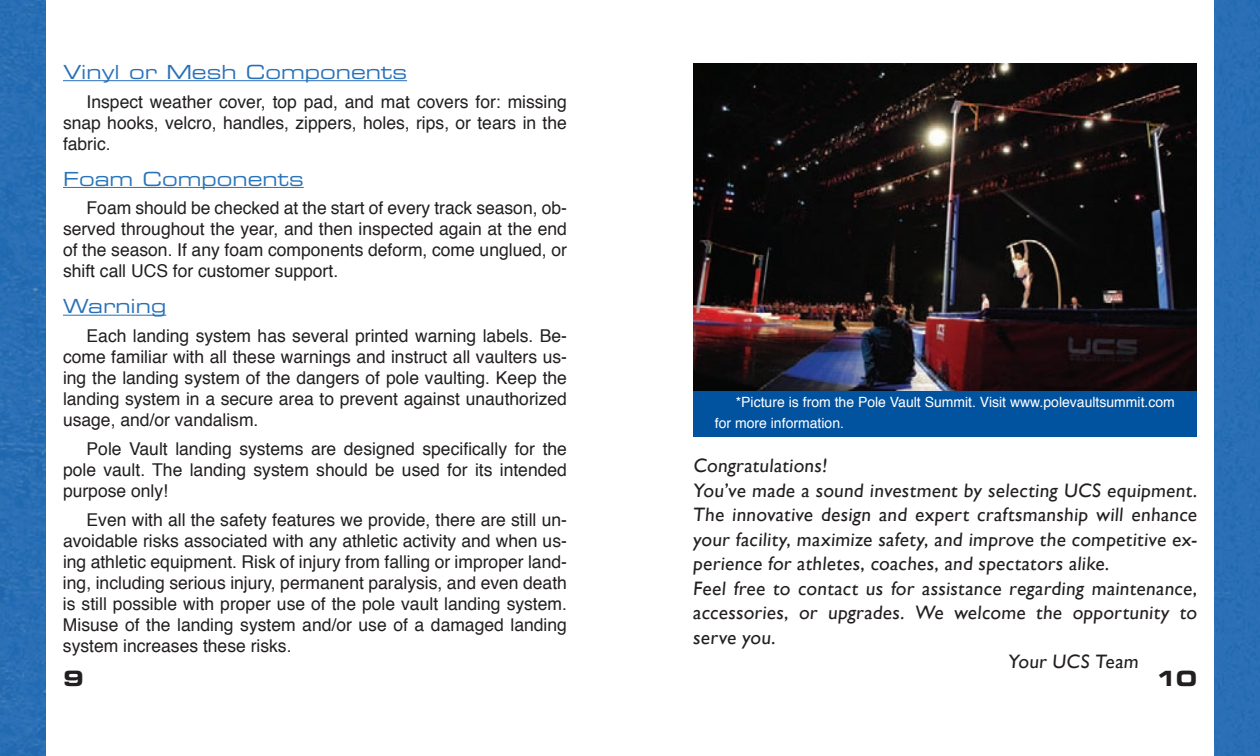
<style>
.page{position:relative;width:1260px;height:756px;background:#fff}
.page>*{position:absolute;margin:0;border:0;box-sizing:border-box;transform-origin:0 0}
.t1{font:21px "Eurostile Bold Extended Two";color:#231f20}
.t2{font:19.43px "Gill Sans";letter-spacing:.01em;color:#231f20}
.t3{font:19.43px "Eurostile Extended Two";color:#2970b8}
.t4{font:19.43px "Eurostile Extended Two";color:#2873ba}
.t5{font:17.68px/21px "Helvetica";color:#231f20;text-align:justify}
.t6{font:14.17px/21px "Helvetica";color:#fff}
</style>
<div class="page">
<img style="left:0;top:0;width:46px;height:756px">
<img style="left:1214px;top:0;width:46px;height:756px">
<hr style="left:63px;top:80px;width:344px;height:1px;background:#2970b8">
<hr style="left:63px;top:187px;width:241px;height:1px;background:#2873ba">
<hr style="left:63px;top:315px;width:103px;height:1px;background:#2970b8">
<img style="left:693px;top:63px;width:504px;height:328px">
<div style="left:693px;top:391px;width:504px;height:46px;background:#0153a0"></div>
<p class="t3" style="left:63px;top:59px;width:346px">Vinyl or Mesh Components</p>
<p class="t5" style="left:63px;top:91px;width:505px;text-indent:24px">Inspect weather cover, top pad, and mat covers for: missing snap hooks, velcro, handles, zippers, holes, rips, or tears in the fabric.</p>
<p class="t4" style="left:63px;top:165px;width:242px">Foam Components</p>
<p class="t5" style="left:63px;top:198px;width:505px;text-indent:24px">Foam should be checked at the start of every track season, ob&shy;served throughout the year, and then inspected again at the end of the season. If any foam components deform, come unglued, or shift call UCS for customer support.</p>
<p class="t3" style="left:63px;top:293px;width:105px">Warning</p>
<p class="t5" style="left:63px;top:326px;width:505px;text-indent:24px">Each landing system has several printed warning labels. Be&shy;come familiar with all these warnings and instruct all vaulters us&shy;ing the landing system of the dangers of pole vaulting. Keep the landing system in a secure area to prevent against unauthorized usage, and/or vandalism.</p>
<p class="t5" style="left:63px;top:439px;width:505px;text-indent:24px">Pole Vault landing systems are designed specifically for the pole vault. The landing system should be used for its intended purpose only!</p>
<p class="t5" style="left:63px;top:510px;width:505px;text-indent:24px">Even with all the safety features we provide, there are still un&shy;avoidable risks associated with any athletic activity and when us&shy;ing athletic equipment. Risk of injury from falling or improper land&shy;ing, including serious injury, permanent paralysis, and even death is still possible with proper use of the pole vault landing system.<br>Misuse of the landing system and/or use of a damaged landing system increases these risks.</p>
<p class="t6" style="left:715px;top:392px;width:462px;text-indent:21px">*Picture is from the Pole Vault Summit. Visit www.polevaultsummit.com for more information.</p>
<p class="t2" style="left:693px;top:454px;width:137px">Congratulations!</p>
<p class="t2" style="left:693px;top:479px;width:507px">You’ve made a sound investment by selecting UCS equipment.</p>
<p class="t2" style="left:693px;top:503px;width:507px">The innovative design and expert craftsmanship will enhance</p>
<p class="t2" style="left:693px;top:528px;width:507px">your facility, maximize safety, and improve the competitive ex-</p>
<p class="t2" style="left:693px;top:552px;width:420px">perience for athletes, coaches, and spectators alike.</p>
<p class="t2" style="left:693px;top:577px;width:507px">Feel free to contact us for assistance regarding maintenance,</p>
<p class="t2" style="left:693px;top:601px;width:507px">accessories, or upgrades. We welcome the opportunity to</p>
<p class="t2" style="left:693px;top:626px;width:86px">serve you.</p>
<p class="t2" style="left:1008px;top:650px;width:134px">Your UCS Team</p>
<p class="t1" style="left:63px;top:663px;width:22px">9</p>
<p class="t1" style="left:1156px;top:663px;width:43px">10</p>
</div>
